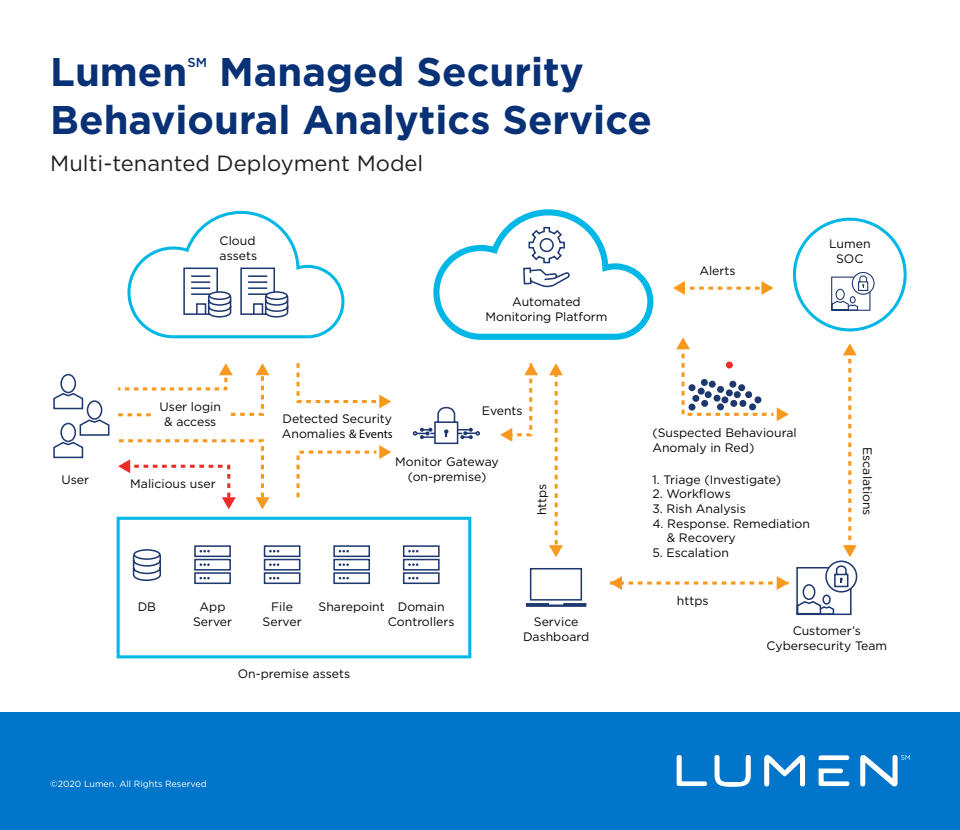
<style>
.page{position:relative;width:960px;height:830px;background:#fff}
.page>*{position:absolute;margin:0;border:0;box-sizing:border-box;transform-origin:0 0}
.t1{font:700 40px/48px "Gotham";color:#083176}
.Title_-_Sub{font:22px "Gotham";color:#231f20}
.t2{font:500 13px "Gotham";color:#083176}
.t3{font:12.2px/14.7px "Gotham";color:#040503;text-align:center}
.Body_Copy{font:9px "Gotham";color:#fff}
.s1{font-family:"Myriad Pro"}
</style>
<div class="page">
<svg style="left:116px;top:217px;width:791px;height:442px"></svg>
<svg style="left:53px;top:267px;width:179px;height:192px"></svg>
<svg style="left:126px;top:210px;width:220px;height:130px"></svg>
<svg style="left:831px;top:271px;width:44px;height:40px"></svg>
<svg style="left:295px;top:285px;width:558px;height:301px"></svg>
<svg style="left:132px;top:549px;width:30px;height:33px"></svg>
<svg style="left:193px;top:545px;width:39px;height:40px"></svg>
<svg style="left:263px;top:545px;width:38px;height:40px"></svg>
<svg style="left:333px;top:545px;width:38px;height:40px"></svg>
<svg style="left:402px;top:545px;width:38px;height:40px"></svg>
<svg style="left:430px;top:209px;width:227px;height:134px"></svg>
<div style="left:540px;top:239px;width:13px;height:12px;background:#fff;border-radius:50%"></div>
<div style="left:540px;top:238px;width:14px;height:14px;border:2px solid #1e3870;border-radius:50%"></div>
<svg style="left:843px;top:343px;width:14px;height:12px"></svg>
<svg style="left:676px;top:337px;width:14px;height:12px"></svg>
<svg style="left:549px;top:363px;width:14px;height:12px"></svg>
<svg style="left:524px;top:363px;width:14px;height:12px"></svg>
<svg style="left:500px;top:428px;width:12px;height:14px"></svg>
<svg style="left:379px;top:395px;width:12px;height:13px"></svg>
<svg style="left:379px;top:445px;width:12px;height:14px"></svg>
<svg style="left:526px;top:545px;width:332px;height:71px"></svg>
<svg style="left:777px;top:407px;width:12px;height:14px"></svg>
<svg style="left:673px;top:281px;width:12px;height:14px"></svg>
<svg style="left:761px;top:281px;width:13px;height:14px"></svg>
<svg style="left:115px;top:360px;width:154px;height:149px"></svg>
<div style="left:692px;top:395px;width:7px;height:7px;background:#1e3870;border-radius:50%"></div>
<div style="left:701px;top:400px;width:7px;height:7px;background:#1e3870;border-radius:50%"></div>
<div style="left:705px;top:391px;width:7px;height:7px;background:#1e3870;border-radius:50%"></div>
<div style="left:714px;top:395px;width:7px;height:7px;background:#1e3870;border-radius:50%"></div>
<div style="left:689px;top:404px;width:7px;height:7px;background:#1e3870;border-radius:50%"></div>
<div style="left:717px;top:386px;width:7px;height:7px;background:#1e3870;border-radius:50%"></div>
<div style="left:698px;top:388px;width:7px;height:7px;background:#1e3870;border-radius:50%"></div>
<div style="left:717px;top:403px;width:7px;height:7px;background:#1e3870;border-radius:50%"></div>
<div style="left:721px;top:396px;width:7px;height:7px;background:#1e3870;border-radius:50%"></div>
<div style="left:689px;top:384px;width:7px;height:7px;background:#1e3870;border-radius:50%"></div>
<div style="left:754px;top:396px;width:7px;height:7px;background:#1e3870;border-radius:50%"></div>
<div style="left:749px;top:403px;width:7px;height:7px;background:#1e3870;border-radius:50%"></div>
<div style="left:701px;top:379px;width:7px;height:7px;background:#1e3870;border-radius:50%"></div>
<div style="left:745px;top:391px;width:7px;height:7px;background:#1e3870;border-radius:50%"></div>
<div style="left:739px;top:400px;width:7px;height:7px;background:#1e3870;border-radius:50%"></div>
<div style="left:709px;top:381px;width:7px;height:7px;background:#1e3870;border-radius:50%"></div>
<div style="left:730px;top:400px;width:7px;height:7px;background:#1e3870;border-radius:50%"></div>
<div style="left:734px;top:391px;width:7px;height:7px;background:#1e3870;border-radius:50%"></div>
<div style="left:726px;top:389px;width:7px;height:7px;background:#1e3870;border-radius:50%"></div>
<div style="left:729px;top:381px;width:7px;height:7px;background:#1e3870;border-radius:50%"></div>
<div style="left:738px;top:384px;width:7px;height:7px;background:#1e3870;border-radius:50%"></div>
<div style="left:726px;top:362px;width:7px;height:7px;background:#ee2b27;border-radius:50%"></div>
<div style="left:0;top:712px;width:960px;height:118px;background:#0075c9"></div>
<svg style="left:677px;top:755px;width:30px;height:31px"></svg>
<svg style="left:715px;top:755px;width:36px;height:32px"></svg>
<svg style="left:764px;top:755px;width:41px;height:31px"></svg>
<svg style="left:819px;top:755px;width:30px;height:5px"></svg>
<svg style="left:819px;top:768px;width:30px;height:18px"></svg>
<svg style="left:860px;top:755px;width:50px;height:31px"></svg>
<p class="t1" style="left:50px;top:47px;width:603px;text-indent:169px">Managed Security<br>Behavioural Analytics Service</p>
<p class="Title_-_Sub" style="left:50px;top:149px;width:375px">Multi-tenanted Deployment Model</p>
<p class="t1" style="left:50px;top:47px;width:139px">Lumen</p>
<p class="t2" style="left:187px;top:54px;width:21px">SM</p>
<p class="t3" style="left:220px;top:233px;width:39px;text-align:left">Cloud assets</p>
<p class="t3" style="left:486px;top:294px;width:123px">Automated<br>Monitoring Platform</p>
<p class="t3" style="left:699px;top:263px;width:38px">Alerts</p>
<p class="t3" style="left:829px;top:236px;width:43px">Lumen<br>SOC</p>
<p class="t3" style="left:62px;top:472px;width:29px">User</p>
<p class="t3" style="left:160px;top:399px;width:63px">User login &amp; access</p>
<p class="t3" style="left:130px;top:476px;width:87px">Malicious user</p>
<p class="t3" style="left:282px;top:411px;width:112px;text-align:left">Detected Security<br>Anomalies <span class="s1">&amp; Events</span></p>
<p class="t3" style="left:482px;top:403px;width:42px">Events</p>
<p class="t3" style="left:395px;top:454px;width:105px">Monitor Gateway (on-premise)</p>
<p class="t3" style="left:534px;top:515px;width:33px;rotate:-90deg">https</p>
<p class="t3" style="left:652px;top:425px;width:146px;text-align:left">(Suspected Behavioural<br>Anomaly in Red)</p>
<p class="t3" style="left:652px;top:472px;width:130px">1. Triage (Investigate)</p>
<p class="t3" style="left:652px;top:486px;width:80px">2. Workflows</p>
<p class="t3" style="left:652px;top:501px;width:95px">3. Rish Analysis</p>
<p class="t3" style="left:667px;top:516px;width:145px;text-align:left;text-indent:-14px">4. Response. Remediation &amp; Recovery</p>
<p class="t3" style="left:652px;top:545px;width:78px">5. Escalation</p>
<p class="t3" style="left:875px;top:447px;width:70px;rotate:90deg">Escalations</p>
<p class="t3" style="left:138px;top:599px;width:20px">DB</p>
<p class="t3" style="left:193px;top:599px;width:41px">App<br>Server</p>
<p class="t3" style="left:263px;top:599px;width:41px">File<br>Server</p>
<p class="t3" style="left:388px;top:599px;width:68px;text-align:left;text-indent:-69px">Sharepoint Domain<br>Controllers</p>
<p class="t3" style="left:238px;top:666px;width:114px">On-premise assets</p>
<p class="Body_Copy" style="left:50px;top:778px;width:158px">©2020 Lumen. All Rights Reserved</p>
<p class="t3" style="left:523px;top:614px;width:68px">Service<br>Dashboard</p>
<p class="t3" style="left:677px;top:593px;width:33px">https</p>
<p class="t3" style="left:766px;top:623px;width:122px">Customer’s<br>Cybersecurity Team</p>
</div>
